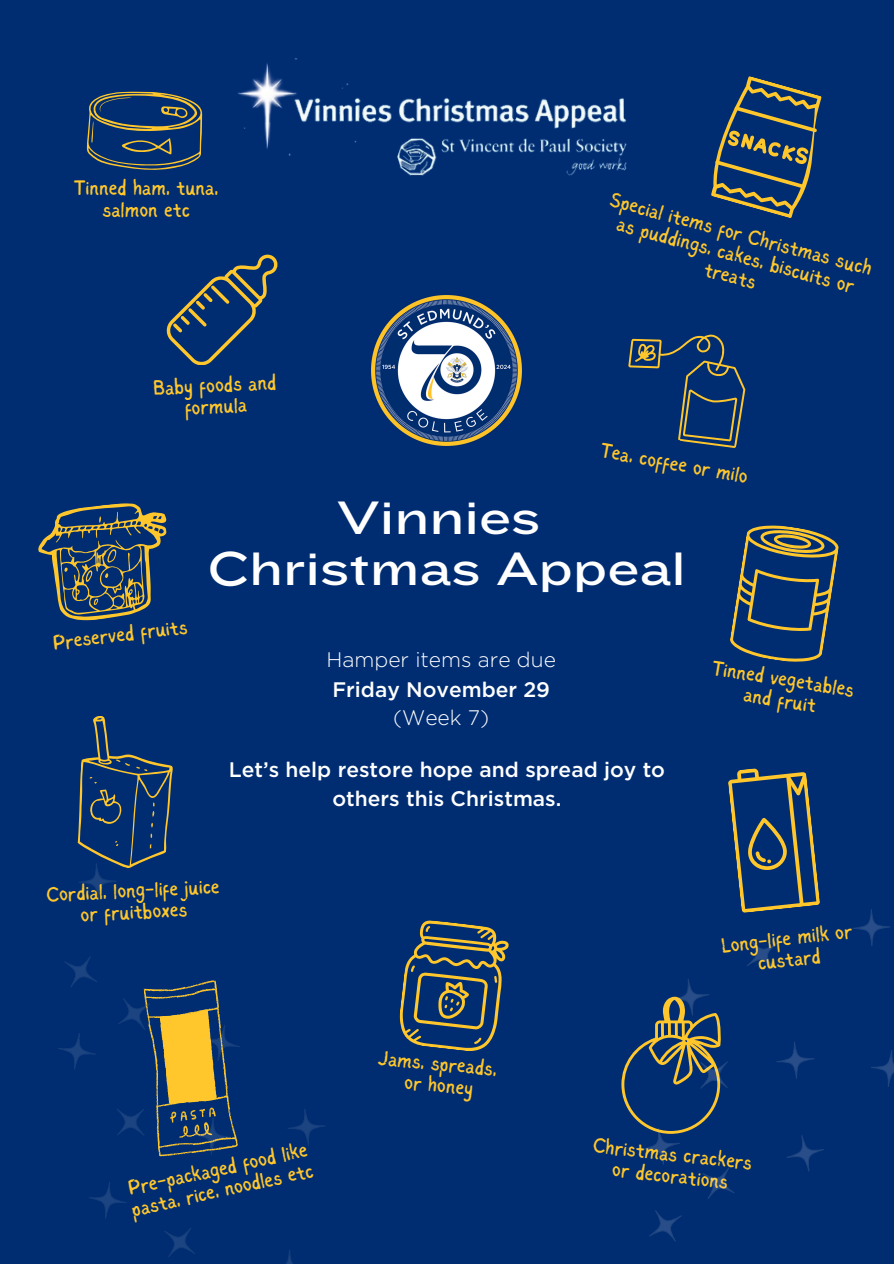
<style>
.page{position:relative;width:894px;height:1264px;background:#fff}
.page>*{position:absolute;margin:0;border:0;box-sizing:border-box;transform-origin:0 0}
.t1{font:48.75px/50.7px "Knockout 34";color:#fff;text-align:center}
.t2{font:21px/21.3px "Sigher";color:#ffc72c;text-align:center}
.t3{font:500 21px/29.2px "Gotham";color:#fff;text-align:center}
.t4{font:300 21px "Gotham";color:#fff}
</style>
<div class="page">
<div style="left:0;top:0;width:893px;height:1263px;background:#002d72"></div>
<svg style="left:711px;top:76px;width:111px;height:142px"></svg>
<svg style="left:86px;top:91px;width:117px;height:79px"></svg>
<svg style="left:166px;top:254px;width:112px;height:111px"></svg>
<svg style="left:728px;top:768px;width:92px;height:145px"></svg>
<svg style="left:89px;top:1182px;width:38px;height:36px"></svg>
<svg style="left:164px;top:1228px;width:31px;height:29px"></svg>
<svg style="left:58px;top:956px;width:182px;height:201px"></svg>
<svg style="left:288px;top:1109px;width:37px;height:37px"></svg>
<svg style="left:286px;top:1250px;width:6px;height:13px"></svg>
<svg style="left:399px;top:920px;width:110px;height:131px"></svg>
<svg style="left:730px;top:525px;width:109px;height:137px"></svg>
<svg style="left:628px;top:334px;width:118px;height:114px"></svg>
<img style="left:371px;top:295px;width:151px;height:151px">
<img style="left:238px;top:58px;width:389px;height:118px">
<svg style="left:38px;top:503px;width:129px;height:118px"></svg>
<svg style="left:77px;top:716px;width:96px;height:184px"></svg>
<svg style="left:621px;top:940px;width:203px;height:301px"></svg>
<svg style="left:871px;top:1050px;width:22px;height:37px"></svg>
<svg style="left:852px;top:909px;width:38px;height:37px"></svg>
<p class="t2" style="left:74px;top:179px;width:146px">Tinned ham, tuna, salmon etc</p>
<p class="t2" style="left:153px;top:379px;width:125px;rotate:-3deg">Baby foods and formula</p>
<p class="t2" style="left:613px;top:190px;width:271px;rotate:15deg">Special items for Christmas such as puddings, cakes, biscuits or treats</p>
<p class="t2" style="left:602px;top:441px;width:151px;rotate:10deg">Tea, coffee or milo</p>
<p class="t2" style="left:52px;top:633px;width:137px;rotate:-7deg">Preserved fruits</p>
<p class="t1" style="left:208px;top:491px;width:479px">Vinnies<br>Christmas Appeal</p>
<p class="t4" style="left:326px;top:646px;width:231px">Hamper items are due</p>
<p class="t4" style="left:393px;top:705px;width:98px">(Week 7)</p>
<p class="t3" style="left:229px;top:754px;width:437px">Let’s help restore hope and spread joy to others this Christmas.</p>
<p class="t3" style="left:332px;top:674px;width:219px">Friday November 29</p>
<p class="t2" style="left:46px;top:885px;width:175px;rotate:-3deg">Cordial, long-life juice or fruitboxes</p>
<p class="t2" style="left:713px;top:658px;width:145px;rotate:9deg">Tinned vegetables and fruit</p>
<p class="t2" style="left:719px;top:937px;width:133px;rotate:-7deg">Long-life milk or custard</p>
<p class="t2" style="left:379px;top:1048px;width:120px;rotate:5deg">Jams, spreads,</p>
<h1 class="t2" style="left:405px;top:1072px;width:70px;rotate:5deg">or honey</h1>
<p class="t2" style="left:125px;top:1178px;width:187px;text-align:left;rotate:-12deg">Pre-packaged food like pasta, rice, noodles etc</p>
<p class="t2" style="left:594px;top:1136px;width:161px;rotate:6deg">Christmas crackers or decorations</p>
</div>
